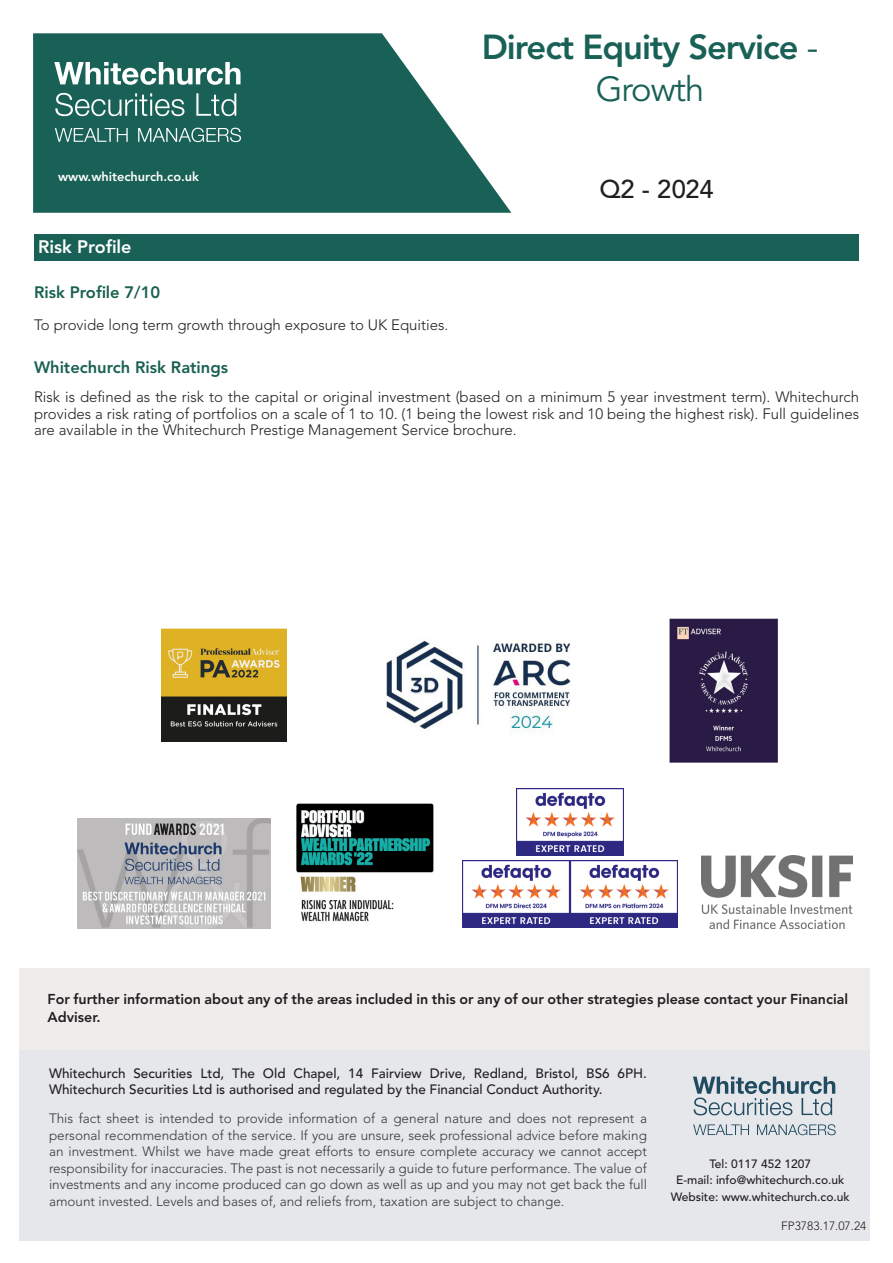
<style>
.page{position:relative;width:893px;height:1263px;background:#fff}
.page>*{position:absolute;margin:0;border:0;box-sizing:border-box;transform-origin:0 0}
.t1{font:800 34.5px/41.4px "Avenir LT Std";letter-spacing:-.03em;color:#196156;text-align:center}
.t2{font:500 25.5px "Avenir LT Std";color:#231f20}
.Headings_lh{font:800 18px "Avenir LT Std";color:#fff}
.t3{font:800 16.5px "Avenir LT Std";color:#196150}
.t4{font:300 15px/16.5px "Avenir LT Std";color:#231f20;text-align:justify}
.t5{font:800 14.25px/18px "Avenir LT Std";color:#231f20}
.t6{font:300 13.5px/16.5px "Avenir LT Std";color:#383839;text-align:justify}
.t7{font:500 13.5px/16.5px "Avenir LT Std";color:#231f20}
.t8{font:800 12.75px "Avenir LT Std";color:#fff}
.t9{font:500 12px/16.5px "Avenir LT Std";color:#231f20;text-align:center}
.t10{font:300 12px "Avenir LT Std";color:#231f20}
.s1{font-weight:400}
</style>
<div class="page">
<div style="left:19px;top:968px;width:851px;height:82px;background:#eeedec"></div>
<div style="left:19px;top:1050px;width:851px;height:190px;background:#e5e7ea"></div>
<svg style="left:693px;top:1124px;width:143px;height:11px"></svg>
<svg style="left:693px;top:1076px;width:142px;height:39px"></svg>
<svg style="left:33px;top:33px;width:478px;height:180px;fill:#196156"></svg>
<svg style="left:55px;top:128px;width:186px;height:14px;background:#538981"></svg>
<svg style="left:55px;top:93px;width:181px;height:23px;background:#4d857c"></svg>
<svg style="left:54px;top:62px;width:187px;height:23px"></svg>
<img style="left:77px;top:818px;width:194px;height:111px">
<img style="left:162px;top:628px;width:125px;height:113px">
<img style="left:669px;top:619px;width:108px;height:143px">
<img style="left:386px;top:639px;width:185px;height:95px">
<img style="left:701px;top:855px;width:152px;height:74px">
<img style="left:516px;top:788px;width:108px;height:68px">
<img style="left:462px;top:860px;width:216px;height:68px">
<img style="left:296px;top:803px;width:138px;height:119px">
<div style="left:34px;top:235px;width:825px;height:26px;background:#196156"></div>
<p class="t8" style="left:58px;top:169px;width:142px">www.whitechurch.co.uk</p>
<p class="t1" style="left:482px;top:27px;width:338px">Direct Equity Service <span class="s1">-<br>Growth</span></p>
<h2 class="t2" style="left:599px;top:174px;width:116px">Q2 - 2024</h2>
<p class="Headings_lh" style="left:38px;top:236px;width:95px">Risk Profile</p>
<p class="t3" style="left:34px;top:283px;width:128px">Risk Profile 7/10</p>
<p class="t4" style="left:34px;top:317px;width:416px">To provide long term growth through exposure to UK Equities.</p>
<p class="t3" style="left:34px;top:357px;width:196px">Whitechurch Risk Ratings</p>
<p class="t4" style="left:34px;top:389px;width:826px">Risk is defined as the risk to the capital or original investment (based on a minimum 5 year investment term). Whitechurch provides a risk rating of portfolios on a scale of 1 to 10. (1 being the lowest risk and 10 being the highest risk). Full guidelines are available in the Whitechurch Prestige Management Service brochure.</p>
<p class="t5" style="left:47px;top:990px;width:802px">For further information about any of the areas included in this or any of our other strategies please contact your Financial<br>Adviser.</p>
<p class="t7" style="left:49px;top:1065px;width:599px">Whitechurch Securities Ltd, The Old Chapel, 14 Fairview Drive, Redland, Bristol, BS6 6PH.<br>Whitechurch Securities Ltd is authorised and regulated by the Financial Conduct Authority.</p>
<p class="t6" style="left:49px;top:1110px;width:599px">This fact sheet is intended to provide information of a general nature and does not represent a personal recommendation of the service. If you are unsure, seek professional advice before making an investment. Whilst we have made great efforts to ensure complete accuracy we cannot accept responsibility for inaccuracies. The past is not necessarily a guide to future performance. The value of investments and any income produced can go down as well as up and you may not get back the full amount invested. Levels and bases of, and reliefs from, taxation are subject to change.</p>
<p class="t9" style="left:671px;top:1155px;width:181px">Tel: 0117 452 1207<br>E-mail: info@whitechurch.co.uk<br>Website: www.whitechurch.co.uk</p>
<p class="t10" style="left:781px;top:1219px;width:87px">FP3783.17.07.24</p>
</div>
